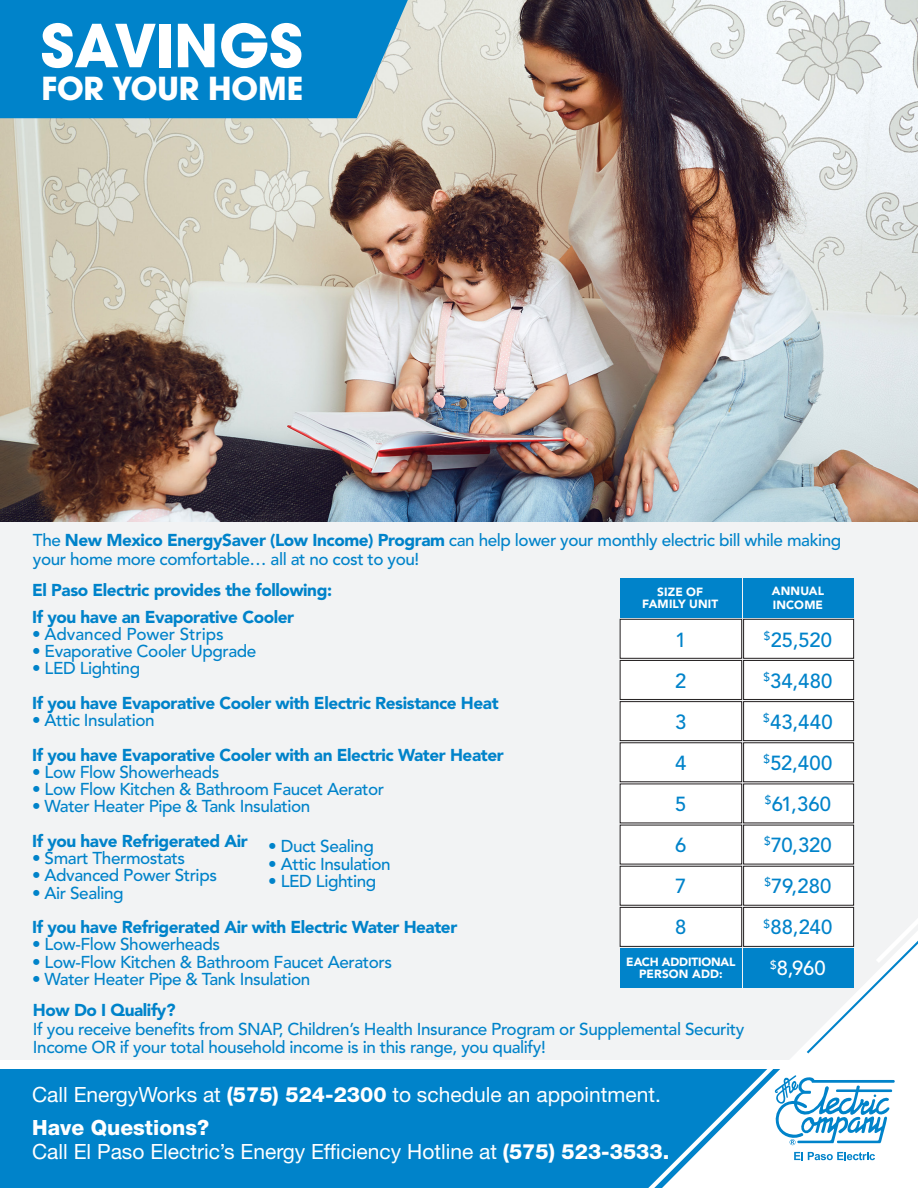
<style>
.page{position:relative;width:918px;height:1188px;background:#fff}
.page>*{position:absolute;margin:0;border:0;box-sizing:border-box;transform-origin:0 0}
.t1{font:700 65.25px "Avant Garde Md ITC";letter-spacing:.005em;color:#fff}
.t2{font:700 34.95px "Avant Garde Md ITC";color:#fff}
.t3{font:21px "Helvetica Neue LT Std";color:#fff}
.t4{font:800 21px "Helvetica Neue LT Std";color:#fff}
.t5{font:500 20.25px/41.1px "Avenir LT Std";letter-spacing:.005em;color:#0083ca;text-align:center}
.t6{font:500 17.1px/18.8px "Avenir LT Std";letter-spacing:-.025em;color:#0083ca}
.t7{font:900 17.1px/34.5px "Avenir LT Std";letter-spacing:-.025em;color:#0083ca}
.t8{font:500 17.1px "Avenir LT Std";letter-spacing:-.005em;color:#0083ca}
.t9{font:900 11.85px "Avenir LT Std";letter-spacing:.01em;color:#fff}
.t10{font:900 11.85px/11.9px "Avenir LT Std";letter-spacing:-.01em;color:#fff;text-align:center}
.s1{font-weight:900}
.s2{font-weight:500}
.s3{font-weight:800}
.s4{color:#fff}
</style>
<div class="page">
<div style="left:0;top:0;width:918px;height:1075px;background:#f2f3f4"></div>
<img style="left:0;top:0;width:918px;height:522px">
<div style="left:0;top:0;width:408px;height:118px;background:#0083ca"></div>
<div style="left:0;top:1060px;width:918px;height:128px;background:#fff"></div>
<div style="left:0;top:1069px;width:913px;height:119px;background:#0083ca"></div>
<svg style="left:662px;top:930px;width:256px;height:258px"></svg>
<svg style="left:807px;top:918px;width:111px;height:135px"></svg>
<svg style="left:648px;top:1064px;width:247px;height:124px"></svg>
<div style="left:620px;top:578px;width:122px;height:39px;background:#0083ca"></div>
<div style="left:620px;top:948px;width:122px;height:39px;background:#0083ca"></div>
<div style="left:620px;top:619px;width:122px;height:39px;background:#fff"></div>
<div style="left:620px;top:619px;width:122px;height:40px;border:1px solid #231f20"></div>
<div style="left:620px;top:784px;width:122px;height:39px;background:#fff"></div>
<div style="left:620px;top:702px;width:122px;height:39px;background:#fff"></div>
<div style="left:620px;top:701px;width:122px;height:40px;border:1px solid #231f20"></div>
<div style="left:620px;top:866px;width:122px;height:39px;background:#fff"></div>
<div style="left:620px;top:866px;width:122px;height:39px;border:1px solid #231f20"></div>
<div style="left:620px;top:660px;width:122px;height:39px;background:#fff"></div>
<div style="left:620px;top:660px;width:122px;height:40px;border:1px solid #231f20"></div>
<div style="left:620px;top:825px;width:122px;height:39px;background:#fff"></div>
<div style="left:620px;top:743px;width:122px;height:39px;background:#fff"></div>
<div style="left:620px;top:907px;width:122px;height:39px;background:#fff"></div>
<div style="left:620px;top:907px;width:122px;height:40px;border:1px solid #231f20"></div>
<div style="left:744px;top:578px;width:110px;height:39px;background:#0083ca"></div>
<div style="left:744px;top:948px;width:110px;height:39px;background:#0083ca"></div>
<div style="left:744px;top:619px;width:110px;height:39px;background:#fff"></div>
<div style="left:743px;top:619px;width:111px;height:40px;border:1px solid #231f20"></div>
<div style="left:744px;top:784px;width:110px;height:39px;background:#fff"></div>
<div style="left:744px;top:702px;width:110px;height:39px;background:#fff"></div>
<div style="left:743px;top:701px;width:111px;height:40px;border:1px solid #231f20"></div>
<div style="left:744px;top:866px;width:110px;height:39px;background:#fff"></div>
<div style="left:743px;top:866px;width:111px;height:39px;border:1px solid #231f20"></div>
<div style="left:744px;top:660px;width:110px;height:39px;background:#fff"></div>
<div style="left:743px;top:660px;width:111px;height:40px;border:1px solid #231f20"></div>
<div style="left:744px;top:825px;width:110px;height:39px;background:#fff"></div>
<div style="left:744px;top:743px;width:110px;height:39px;background:#fff"></div>
<div style="left:744px;top:907px;width:110px;height:39px;background:#fff"></div>
<div style="left:743px;top:907px;width:111px;height:40px;border:1px solid #231f20"></div>
<p class="t1" style="left:41px;top:6px;width:264px">SAVINGS</p>
<p class="t2" style="left:42px;top:67px;width:263px">FOR YOUR HOME</p>
<p class="t6" style="left:33px;top:531px;width:810px">The <span class="s1">New Mexico EnergySaver (Low Income) Program</span> can help lower your monthly electric bill while making your home more comfortable… all at no cost to you!</p>
<p class="t7" style="left:32px;top:572px;width:302px">El Paso Electric provides the following:</p>
<p class="t7" style="left:32px;top:599px;width:263px">If you have an Evaporative Cooler</p>
<p class="t8" style="left:32px;top:624px;width:193px">• Advanced Power Strips</p>
<p class="t6" style="left:32px;top:642px;width:226px">• Evaporative Cooler Upgrade</p>
<p class="t6" style="left:32px;top:659px;width:110px">• LED Lighting</p>
<p class="t7" style="left:32px;top:686px;width:468px">If you have Evaporative Cooler with Electric Resistance Heat</p>
<p class="t7" style="left:32px;top:703px;width:473px"><span class="s2">• Attic Insulation<br></span>If you have Evaporative Cooler with an Electric Water Heater</p>
<p class="t6" style="left:32px;top:763px;width:189px">• Low Flow Showerheads</p>
<p class="t6" style="left:32px;top:780px;width:354px">• Low Flow Kitchen &amp; Bathroom Faucet Aerator</p>
<p class="t6" style="left:32px;top:790px;width:280px;line-height:34.5px">• Water Heater Pipe &amp; Tank Insulation<br><span class="s1">If you have Refrigerated Air</span></p>
<p class="t6" style="left:32px;top:849px;width:154px">• Smart Thermostats</p>
<p class="t6" style="left:32px;top:866px;width:186px">• Advanced Power Strips</p>
<p class="t7" style="left:32px;top:875px;width:427px"><span class="s2">• Air Sealing<br></span>If you have Refrigerated Air with Electric Water Heater</p>
<p class="t6" style="left:32px;top:935px;width:189px">• Low-Flow Showerheads</p>
<p class="t6" style="left:32px;top:953px;width:361px">• Low-Flow Kitchen &amp; Bathroom Faucet Aerators</p>
<p class="t6" style="left:32px;top:970px;width:280px">• Water Heater Pipe &amp; Tank Insulation</p>
<p class="t6" style="left:268px;top:838px;width:107px">• Duct Sealing</p>
<p class="t6" style="left:268px;top:855px;width:124px">• Attic Insulation</p>
<p class="t6" style="left:268px;top:872px;width:110px">• LED Lighting</p>
<p class="t9" style="left:657px;top:585px;width:48px">SIZE OF</p>
<p class="t9" style="left:642px;top:597px;width:78px">FAMILY UNIT</p>
<p class="t5" style="left:675px;top:620px;width:13px;text-align:justify">1<br>2<br>3<br>4<br>5<br>6<br>7<br>8</p>
<p class="t10" style="left:626px;top:956px;width:111px">EACH ADDITIONAL<br>PERSON ADD:</p>
<p class="t7" style="left:33px;top:993px;width:144px">How Do I Qualify?</p>
<p class="t6" style="left:33px;top:1020px;width:713px">If you receive benefits from SNAP, Children’s Health Insurance Program or Supplemental Security<br>Income OR if your total household income is in this range, you qualify!</p>
<p class="t3" style="left:32px;top:1082px;width:630px">Call EnergyWorks at <span class="s3">(575) 524-2300</span> to schedule an appointment.</p>
<p class="t4" style="left:32px;top:1115px;width:178px">Have Questions?</p>
<p class="t3" style="left:32px;top:1139px;width:639px">Call El Paso Electric’s Energy Efficiency Hotline at <span class="s3">(575) 523-3533.</span></p>
<p class="t9" style="left:772px;top:584px;width:54px">ANNUAL</p>
<p class="t9" style="left:773px;top:598px;width:52px">INCOME</p>
<p class="t5" style="left:763px;top:620px;width:71px"><sup>$</sup>25,520 <sup>$</sup>34,480 <sup>$</sup>43,440 <sup>$</sup>52,400 <sup>$</sup>61,360 <sup>$</sup>70,320 <sup>$</sup>79,280 <sup>$</sup>88,240 <sup>$</sup><span class="s4">8,960</span></p>
</div>
